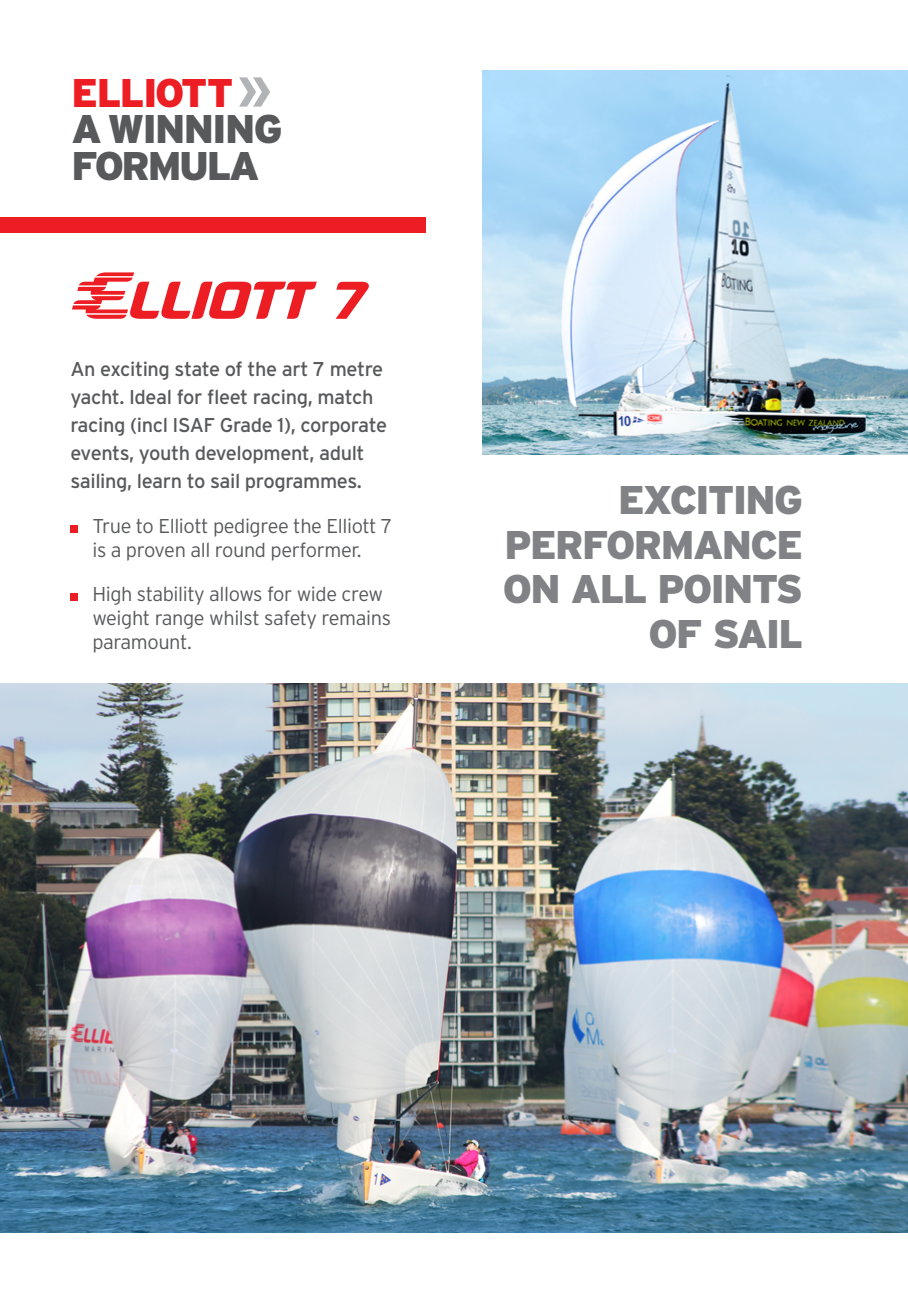
<style>
.page{position:relative;width:908px;height:1304px;background:#fff}
.page>*{position:absolute;margin:0;border:0;box-sizing:border-box;transform-origin:0 0}
.t1{font:900 40px/44.6px "Interstate";letter-spacing:-.04em;color:#808285;text-align:right}
.t2{font:900 40px/36.4px "Interstate";letter-spacing:-.04em;color:#58595b}
.t3{font:20px/28px "Interstate";letter-spacing:-.02em;color:#58595b}
.t4{font:300 20px/24px "Interstate";letter-spacing:-.02em;color:#58595b}
.s1{color:#ed1d24}
.s2{font-weight:700;font-size:55.8px;color:#b1b4b6}
</style>
<div class="page">
<div style="left:0;top:217px;width:425px;height:15px;background:#ed1d24"></div>
<img style="left:0;top:683px;width:906px;height:550px">
<img style="left:482px;top:71px;width:424px;height:384px">
<div style="left:70px;top:525px;width:8px;height:8px;background:#ed1d24"></div>
<div style="left:70px;top:594px;width:8px;height:7px;background:#ed1d24"></div>
<svg style="left:72px;top:272px;width:244px;height:47px"></svg>
<svg style="left:335px;top:282px;width:34px;height:37px"></svg>
<h1 class="t2" style="left:72px;top:74px;width:212px"><span class="s1">ELLIOTT</span><span class="s2">»<br></span>A WINNING<br>FORMULA</h1>
<p class="t3" style="left:70px;top:355px;width:318px">An exciting state of the art 7 metre yacht. Ideal for fleet racing, match racing (incl ISAF Grade 1), corporate events, youth development, adult sailing, learn to sail programmes.</p>
<p class="t4" style="left:92px;top:513px;width:301px">True to Elliott pedigree the Elliott 7 is a proven all round performer.</p>
<p class="t4" style="left:92px;top:582px;width:300px">High stability allows for wide crew weight range whilst safety remains paramount.</p>
<h1 class="t1" style="left:502px;top:477px;width:302px">EXCITING<br>PERFORMANCE<br>ON ALL POINTS<br>OF SAIL</h1>
</div>
